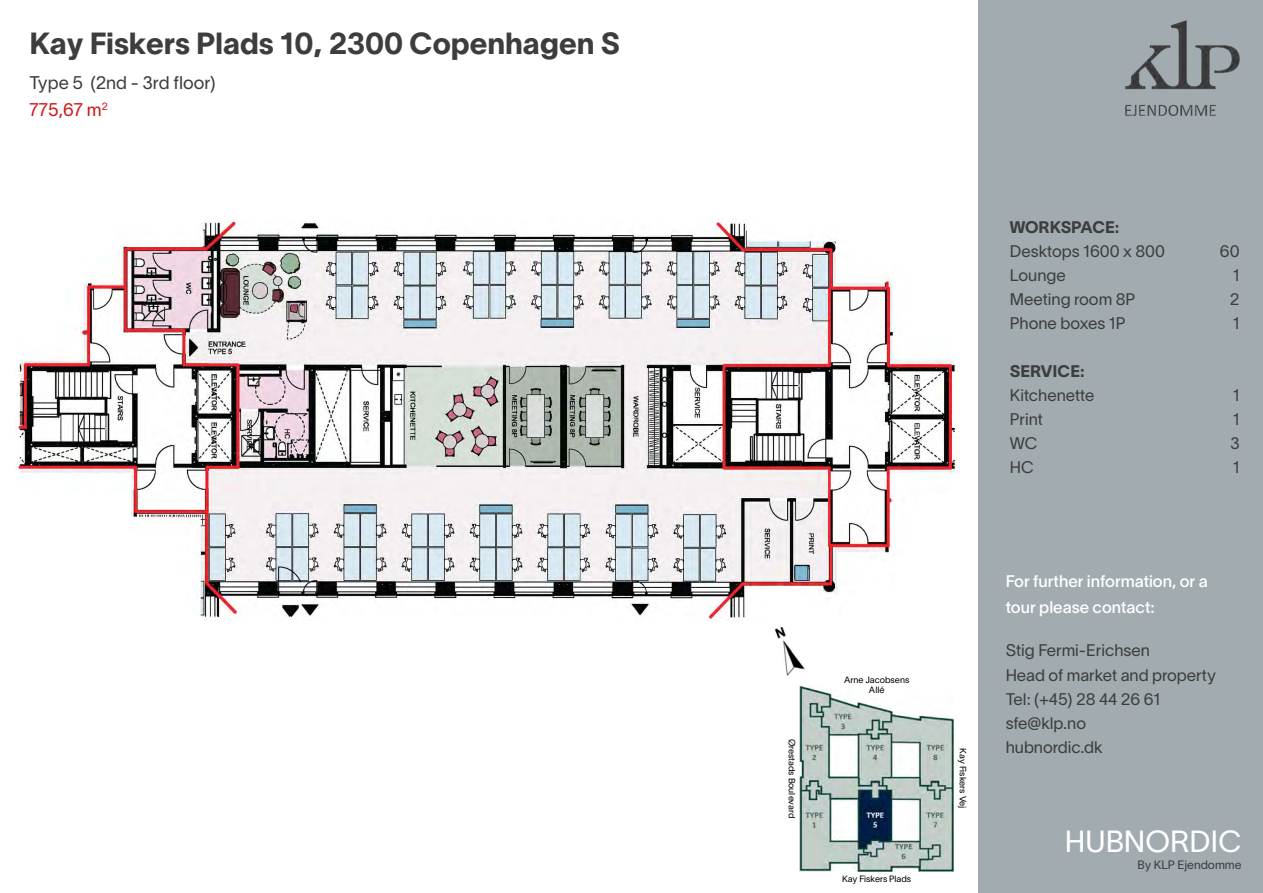
<style>
.page{position:relative;width:1263px;height:893px;background:#fff}
.page>*{position:absolute;margin:0;border:0;box-sizing:border-box;transform-origin:0 0}
.t1{font:30px "Lausanne 800";color:#3d3d3d}
.t2{font:30px "Lausanne 300";color:#fff}
.t3{font:18px/27px "Lausanne 300";color:#3d3d3d}
.t4{font:16.5px/24px "Lausanne 300";color:#3d3d3d}
.t5{font:16.5px/25.5px "Lausanne 450";color:#fff}
.t6{font:16.5px "Lausanne 800";color:#3d3d3d}
.t7{font:12px "Lausanne 300";color:#3d3d3d}
.t8{font:9px/10.8px "Lausanne 300";color:#000;text-align:center}
.s1{color:#cd1719}
</style>
<div class="page">
<img style="left:15px;top:219px;width:942px;height:402px">
<div style="left:978px;top:0;width:285px;height:893px;background:#a2acb0"></div>
<img style="left:1125px;top:20px;width:115px;height:96px">
<img style="left:799px;top:685px;width:155px;height:187px">
<img style="left:774px;top:627px;width:31px;height:49px">
<h1 class="t1" style="left:29px;top:25px;width:592px">Kay Fiskers Plads 10, 2300 Copenhagen S</h1>
<p class="t3" style="left:29px;top:69px;width:188px">Type 5 (2nd - 3rd floor)<br><span class="s1">775,67 m</span><sup>2</sup></p>
<p class="t8" style="left:798px;top:739px;width:81px;rotate:90deg">Ørestads Boulevard</p>
<p class="t8" style="left:844px;top:674px;width:67px">Arne Jacobsens<br>Allé</p>
<p class="t8" style="left:842px;top:873px;width:70px">Kay Fiskers Plads</p>
<p class="t6" style="left:1010px;top:217px;width:111px">WORKSPACE:</p>
<p class="t4" style="left:1010px;top:239px;width:157px">Desktops 1600 x 800</p>
<p class="t4" style="left:1220px;top:239px;width:21px">60</p>
<p class="t4" style="left:1010px;top:263px;width:57px">Lounge</p>
<p class="t4" style="left:1233px;top:263px;width:8px">1</p>
<p class="t4" style="left:1010px;top:287px;width:127px">Meeting room 8P</p>
<p class="t4" style="left:1230px;top:287px;width:11px">2</p>
<p class="t4" style="left:1010px;top:311px;width:117px">Phone boxes 1P</p>
<p class="t4" style="left:1233px;top:311px;width:8px">1</p>
<p class="t6" style="left:1010px;top:361px;width:76px">SERVICE:</p>
<p class="t4" style="left:1010px;top:383px;width:86px">Kitchenette</p>
<p class="t4" style="left:1233px;top:383px;width:8px">1</p>
<p class="t4" style="left:1010px;top:407px;width:34px">Print</p>
<p class="t4" style="left:1233px;top:407px;width:8px">1</p>
<p class="t4" style="left:1010px;top:431px;width:29px">WC</p>
<p class="t4" style="left:1230px;top:431px;width:11px">3</p>
<p class="t4" style="left:1010px;top:455px;width:26px">HC</p>
<p class="t4" style="left:1233px;top:455px;width:8px">1</p>
<p class="t8" style="left:968px;top:748px;width:61px;rotate:90deg">Kay Fiskers Vej</p>
<p class="t5" style="left:1006px;top:568px;width:204px">For further information, or a tour please contact:</p>
<p class="t4" style="left:1006px;top:638px;width:212px">Stig Fermi-Erichsen<br>Head of market and property<br>Tel: (+45) 28 44 26 61 sfe@klp.no<br>hubnordic.dk</p>
<h1 class="t2" style="left:1065px;top:822px;width:178px">HUBNORDIC</h1>
<p class="t7" style="left:1137px;top:857px;width:106px">By KLP Ejendomme</p>
</div>
